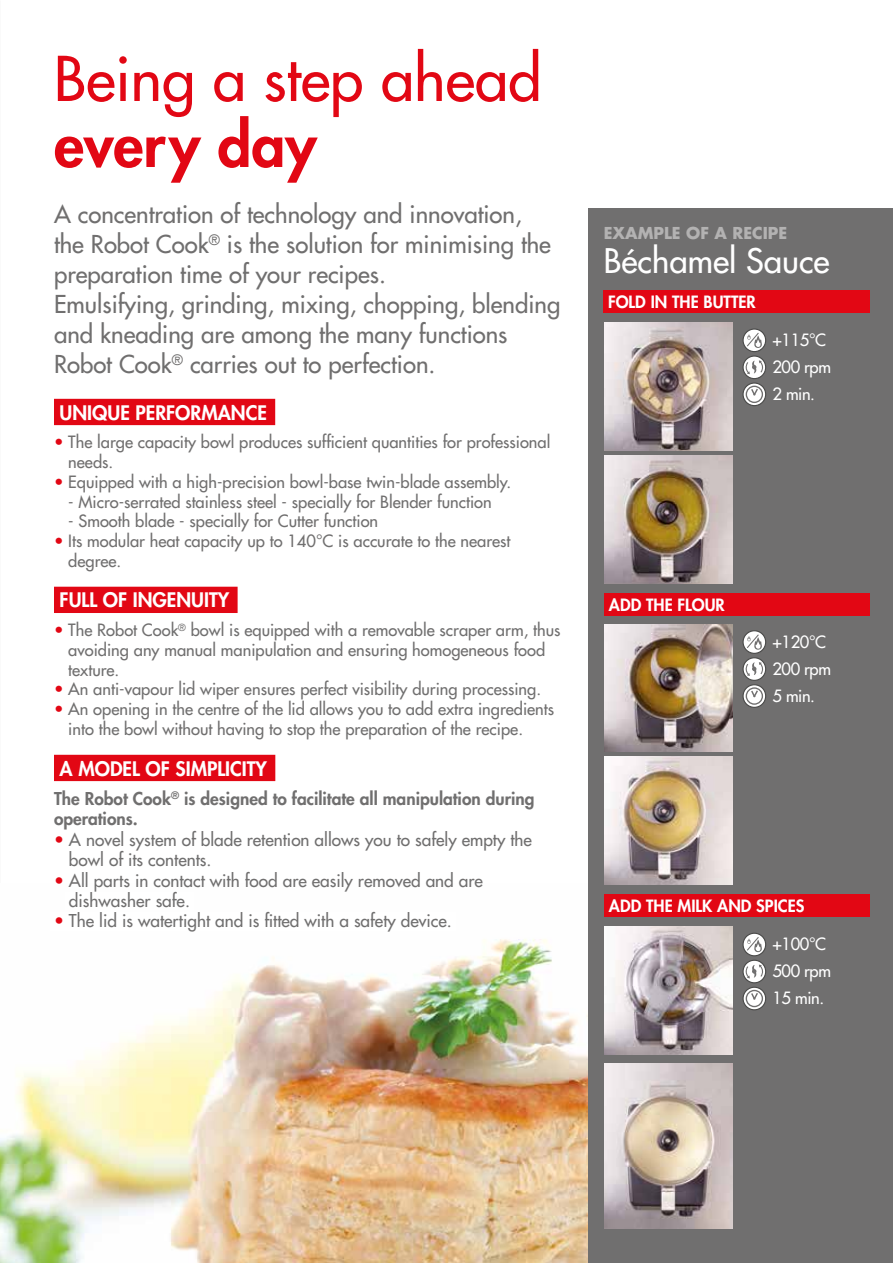
<style>
.page{position:relative;width:893px;height:1263px;background:#fff}
.page>*{position:absolute;margin:0;border:0;box-sizing:border-box;transform-origin:0 0}
.t1{font:60px "Futura";color:#e20714}
.t2{font:800 60px "Futura";color:#e20714}
.t3{font:33px "Futura";color:#fff}
.t4{font:24px/30px "Futura";color:#706f6f}
.t5{font:800 19.5px "Futura";color:#fff}
.t6{font:17.25px/20.2px "Futura";color:#706f6f}
.t7{font:800 17.25px/20.2px "Futura";color:#706f6f}
.t8{font:16.5px/19.8px "Futura";color:#706f6f}
.t9{font:16.5px/27px "Futura";letter-spacing:-.025em;color:#fff}
.t10{font:800 16.5px "Futura";color:#fff}
.t11{font:700 16.05px "Futura";color:#b3b2b2}
.s1{color:#e20714}
</style>
<div class="page">
<hr style="left:0;top:801px;width:1px;height:462px;background:#c8c8c8">
<img style="left:0;top:883px;width:588px;height:380px">
<div style="left:588px;top:208px;width:305px;height:1055px;background:#706f6f"></div>
<div style="left:54px;top:399px;width:221px;height:26px;background:#e20714"></div>
<div style="left:54px;top:587px;width:184px;height:26px;background:#e20714"></div>
<div style="left:54px;top:755px;width:221px;height:26px;background:#e20714"></div>
<div style="left:65px;top:891px;width:129px;height:19px;background:#fff"></div>
<div style="left:50px;top:912px;width:406px;height:19px;background:#fff"></div>
<img style="left:605px;top:322px;width:127px;height:128px">
<img style="left:605px;top:456px;width:127px;height:127px">
<div style="left:604px;top:290px;width:266px;height:23px;background:#e20714"></div>
<svg style="left:743px;top:329px;width:23px;height:23px"></svg>
<div style="left:742px;top:328px;width:24px;height:24px;border:1px solid #4a4a49;border-radius:50%"></div>
<svg style="left:747px;top:334px;width:15px;height:15px"></svg>
<svg style="left:747px;top:333px;width:12px;height:13px"></svg>
<svg style="left:743px;top:356px;width:23px;height:23px"></svg>
<div style="left:742px;top:355px;width:24px;height:24px;border:1px solid #4a4a49;border-radius:50%"></div>
<svg style="left:745px;top:360px;width:18px;height:14px"></svg>
<svg style="left:743px;top:383px;width:23px;height:23px"></svg>
<div style="left:742px;top:382px;width:24px;height:24px;border:1px solid #4a4a49;border-radius:50%"></div>
<svg style="left:746px;top:386px;width:17px;height:17px"></svg>
<img style="left:605px;top:624px;width:127px;height:128px">
<img style="left:605px;top:757px;width:127px;height:127px">
<div style="left:605px;top:593px;width:265px;height:23px;background:#e20714"></div>
<svg style="left:743px;top:631px;width:23px;height:22px"></svg>
<div style="left:742px;top:630px;width:24px;height:24px;border:1px solid #4a4a49;border-radius:50%"></div>
<svg style="left:747px;top:636px;width:15px;height:15px"></svg>
<svg style="left:747px;top:634px;width:12px;height:14px"></svg>
<svg style="left:743px;top:658px;width:23px;height:22px"></svg>
<div style="left:742px;top:657px;width:24px;height:24px;border:1px solid #4a4a49;border-radius:50%"></div>
<svg style="left:745px;top:662px;width:18px;height:14px"></svg>
<svg style="left:743px;top:685px;width:23px;height:22px"></svg>
<div style="left:742px;top:684px;width:24px;height:24px;border:1px solid #4a4a49;border-radius:50%"></div>
<svg style="left:746px;top:687px;width:17px;height:18px"></svg>
<img style="left:605px;top:1063px;width:127px;height:166px">
<img style="left:605px;top:927px;width:127px;height:127px">
<div style="left:605px;top:894px;width:265px;height:23px;background:#e20714"></div>
<svg style="left:743px;top:933px;width:23px;height:23px"></svg>
<div style="left:742px;top:933px;width:24px;height:23px;border:1px solid #4a4a49;border-radius:50%"></div>
<svg style="left:747px;top:938px;width:15px;height:15px"></svg>
<svg style="left:747px;top:937px;width:12px;height:14px"></svg>
<svg style="left:743px;top:960px;width:23px;height:23px"></svg>
<div style="left:742px;top:960px;width:24px;height:23px;border:1px solid #4a4a49;border-radius:50%"></div>
<svg style="left:745px;top:964px;width:18px;height:14px"></svg>
<svg style="left:743px;top:987px;width:23px;height:23px"></svg>
<div style="left:742px;top:987px;width:24px;height:23px;border:1px solid #4a4a49;border-radius:50%"></div>
<svg style="left:746px;top:990px;width:17px;height:17px"></svg>
<h1 class="t1" style="left:54px;top:41px;width:489px">Being a step ahead</h1>
<h1 class="t2" style="left:54px;top:107px;width:264px">every day</h1>
<p class="t4" style="left:54px;top:199px;width:508px">A concentration of technology and innovation,<br>the Robot Cook<sup>®</sup> is the solution for minimising the preparation time of your recipes.<br>Emulsifying, grinding, mixing, chopping, blending and kneading are among the many functions Robot Cook<sup>®</sup> carries out to perfection.</p>
<p class="t5" style="left:60px;top:400px;width:209px">UNIQUE PERFORMANCE</p>
<p class="t8" style="left:68px;top:432px;width:484px;text-indent:-14px"><span class="s1">•</span> The large capacity bowl produces sufficient quantities for professional needs.</p>
<p class="t8" style="left:54px;top:472px;width:459px"><span class="s1">•</span> Equipped with a high-precision bowl-base twin-blade assembly.</p>
<p class="t8" style="left:68px;top:492px;width:425px">- Micro-serrated stainless steel - specially for Blender function</p>
<p class="t8" style="left:68px;top:511px;width:311px">- Smooth blade - specially for Cutter function</p>
<p class="t8" style="left:68px;top:531px;width:444px;text-indent:-14px"><span class="s1">•</span> Its modular heat capacity up to 140°C is accurate to the nearest degree.</p>
<p class="t5" style="left:60px;top:588px;width:171px">FULL OF INGENUITY</p>
<p class="t8" style="left:68px;top:620px;width:494px;text-indent:-14px"><span class="s1">•</span> The Robot Cook<sup>®</sup> bowl is equipped with a removable scraper arm, thus avoiding any manual manipulation and ensuring homogeneous food texture.</p>
<p class="t8" style="left:54px;top:680px;width:489px"><span class="s1">•</span> An anti-vapour lid wiper ensures perfect visibility during processing.</p>
<p class="t8" style="left:68px;top:699px;width:487px;text-indent:-14px"><span class="s1">•</span> An opening in the centre of the lid allows you to add extra ingredients into the bowl without having to stop the preparation of the recipe.</p>
<p class="t5" style="left:60px;top:756px;width:209px">A MODEL OF SIMPLICITY</p>
<p class="t7" style="left:54px;top:788px;width:482px">The Robot Cook<sup>®</sup> is designed to facilitate all manipulation during operations.</p>
<p class="t6" style="left:69px;top:829px;width:464px;text-indent:-15px"><span class="s1">•</span> A novel system of blade retention allows you to safely empty the bowl of its contents.</p>
<p class="t6" style="left:69px;top:870px;width:415px;text-indent:-15px"><span class="s1">•</span> All parts in contact with food are easily removed and are dishwasher safe.</p>
<p class="t6" style="left:54px;top:911px;width:399px"><span class="s1">•</span> The lid is watertight and is fitted with a safety device.</p>
<p class="t11" style="left:604px;top:222px;width:185px">EXAMPLE OF A RECIPE</p>
<h2 class="t3" style="left:604px;top:241px;width:227px">Béchamel Sauce</h2>
<p class="t10" style="left:608px;top:292px;width:149px">FOLD IN THE BUTTER</p>
<p class="t9" style="left:772px;top:327px;width:60px">+115°C<br>200 rpm<br>2 min.</p>
<p class="t10" style="left:609px;top:594px;width:117px">ADD THE FLOUR</p>
<p class="t9" style="left:772px;top:628px;width:60px">+120°C<br>200 rpm<br>5 min.</p>
<p class="t10" style="left:609px;top:896px;width:197px">ADD THE MILK AND SPICES</p>
<p class="t9" style="left:772px;top:931px;width:60px">+100°C<br>500 rpm<br>15 min.</p>
</div>
